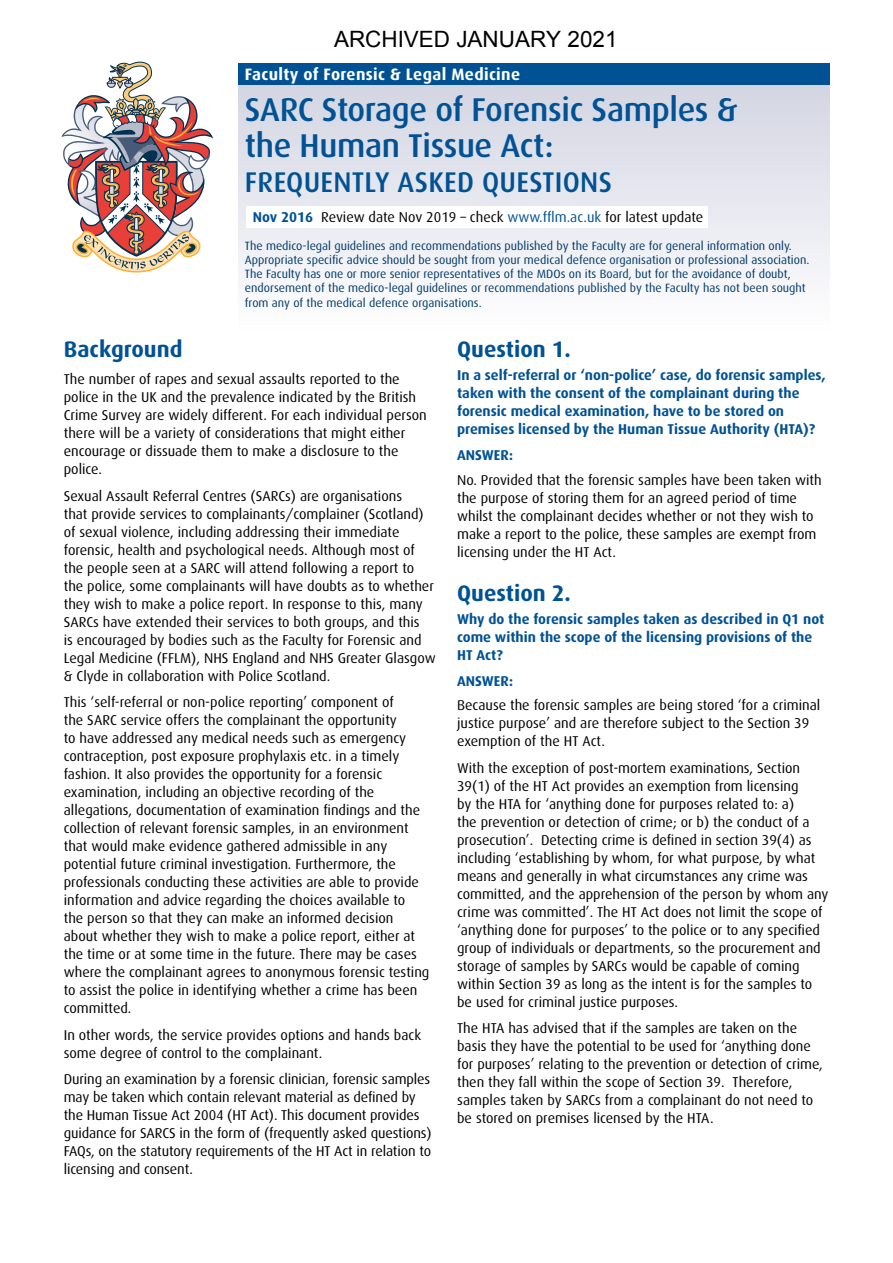
<style>
.page{position:relative;width:893px;height:1263px;background:#fff}
.page>*{position:absolute;margin:0;border:0;box-sizing:border-box;transform-origin:0 0}
.t1{font:500 33px/36px "Dax";letter-spacing:-.01em;color:#005294}
.t2{font:500 28.5px "Dax";letter-spacing:.01em;color:#005294}
.t3{font:700 22.5px "Dax";color:#005294}
.t4{font:22.5px "Arial";color:#000}
.t5{font:700 16.5px "Dax";letter-spacing:.02em;color:#fff}
.t6{font:14.25px/18px "Dax";color:#000}
.t7{font:700 14.25px/18px "Dax";color:#005294}
.t8{font:12px/14.2px "Dax";color:#003a67}
.s1{font-weight:700;color:#005294}
.s2{color:#005294}
</style>
<div class="page">
<div style="left:238px;top:85px;width:591px;height:265px;background:linear-gradient(to bottom,#d3d5e2,#fff)"></div>
<div style="left:238px;top:64px;width:591px;height:21px;background:#005294"></div>
<svg style="left:62px;top:62px;width:151px;height:210px"></svg>
<div style="left:247px;top:206px;width:461px;height:21px;background:#fff"></div>
<h3 class="t4" style="left:334px;top:26px;width:285px">ARCHIVED JANUARY 2021</h3>
<p class="t5" style="left:245px;top:65px;width:277px">Faculty of Forensic &amp; Legal Medicine</p>
<h1 class="t1" style="left:245px;top:92px;width:494px">SARC Storage of Forensic Samples &amp; the Human Tissue Act:</h1>
<h2 class="t2" style="left:245px;top:167px;width:366px">Frequently Asked Questions</h2>
<p class="t6" style="left:253px;top:208px;width:452px"><span class="s1">Nov 2016</span> Review date Nov 2019 – check <span class="s2">www.fflm.ac.uk</span> for latest update</p>
<p class="t8" style="left:245px;top:238px;width:566px">The medico-legal guidelines and recommendations published by the Faculty are for general information only.<br>Appropriate specific advice should be sought from your medical defence organisation or professional association.<br>The Faculty has one or more senior representatives of the MDOs on its Board, but for the avoidance of doubt, endorsement of the medico-legal guidelines or recommendations published by the Faculty has not been sought from any of the medical defence organisations.</p>
<h3 class="t3" style="left:64px;top:337px;width:120px">Background</h3>
<p class="t6" style="left:64px;top:370px;width:364px">The number of rapes and sexual assaults reported to the police in the UK and the prevalence indicated by the British Crime Survey are widely different. For each individual person there will be a variety of considerations that might either encourage or dissuade them to make a disclosure to the police.</p>
<p class="t6" style="left:64px;top:487px;width:373px">Sexual Assault Referral Centres (SARCs) are organisations<br>that provide services to complainants/complainer (Scotland) of sexual violence, including addressing their immediate forensic, health and psychological needs. Although most of the people seen at a SARC will attend following a report to the police, some complainants will have doubts as to whether they wish to make a police report. In response to this, many SARCs have extended their services to both groups, and this<br>is encouraged by bodies such as the Faculty for Forensic and Legal Medicine (FFLM), NHS England and NHS Greater Glasgow &amp; Clyde in collaboration with Police Scotland.</p>
<p class="t6" style="left:64px;top:693px;width:367px">This ‘self-referral or non-police reporting’ component of<br>the SARC service offers the complainant the opportunity<br>to have addressed any medical needs such as emergency contraception, post exposure prophylaxis etc. in a timely fashion. It also provides the opportunity for a forensic examination, including an objective recording of the allegations, documentation of examination findings and the collection of relevant forensic samples, in an environment that would make evidence gathered admissible in any potential future criminal investigation. Furthermore, the professionals conducting these activities are able to provide information and advice regarding the choices available to<br>the person so that they can make an informed decision about whether they wish to make a police report, either at the time or at some time in the future. There may be cases where the complainant agrees to anonymous forensic testing to assist the police in identifying whether a crime has been committed.</p>
<p class="t6" style="left:64px;top:1026px;width:359px">In other words, the service provides options and hands back some degree of control to the complainant.</p>
<p class="t6" style="left:64px;top:1070px;width:369px">During an examination by a forensic clinician, forensic samples may be taken which contain relevant material as defined by the Human Tissue Act 2004 (HT Act). This document provides guidance for SARCS in the form of (frequently asked questions)<br>FAQs, on the statutory requirements of the HT Act in relation to licensing and consent.</p>
<h3 class="t3" style="left:457px;top:337px;width:115px">Question 1.</h3>
<p class="t7" style="left:457px;top:366px;width:370px">In a self-referral or ‘non-police’ case, do forensic samples, taken with the consent of the complainant during the forensic medical examination, have to be stored on premises licensed by the Human Tissue Authority (HTA)?</p>
<p class="t7" style="left:457px;top:446px;width:58px">Answer:</p>
<p class="t6" style="left:457px;top:471px;width:366px">No. Provided that the forensic samples have been taken with the purpose of storing them for an agreed period of time whilst the complainant decides whether or not they wish to make a report to the police, these samples are exempt from licensing under the HT Act.</p>
<h3 class="t3" style="left:457px;top:581px;width:115px">Question 2.</h3>
<p class="t7" style="left:457px;top:610px;width:369px">Why do the forensic samples taken as described in Q1 not come within the scope of the licensing provisions of the<br>HT Act?</p>
<p class="t7" style="left:457px;top:672px;width:58px">Answer:</p>
<p class="t6" style="left:457px;top:697px;width:365px">Because the forensic samples are being stored ‘for a criminal justice purpose’ and are therefore subject to the Section 39 exemption of the HT Act.</p>
<p class="t6" style="left:457px;top:759px;width:373px">With the exception of post-mortem examinations, Section 39(1) of the HT Act provides an exemption from licensing<br>by the HTA for ‘anything done for purposes related to: a)<br>the prevention or detection of crime; or b) the conduct of a prosecution’. Detecting crime is defined in section 39(4) as including ‘establishing by whom, for what purpose, by what means and generally in what circumstances any crime was committed, and the apprehension of the person by whom any crime was committed’. The HT Act does not limit the scope of ‘anything done for purposes’ to the police or to any specified group of individuals or departments, so the procurement and storage of samples by SARCs would be capable of coming within Section 39 as long as the intent is for the samples to be used for criminal justice purposes.</p>
<p class="t6" style="left:457px;top:1020px;width:367px">The HTA has advised that if the samples are taken on the basis they have the potential to be used for ‘anything done for purposes’ relating to the prevention or detection of crime, then they fall within the scope of Section 39. Therefore, samples taken by SARCs from a complainant do not need to be stored on premises licensed by the HTA.</p>
</div>
